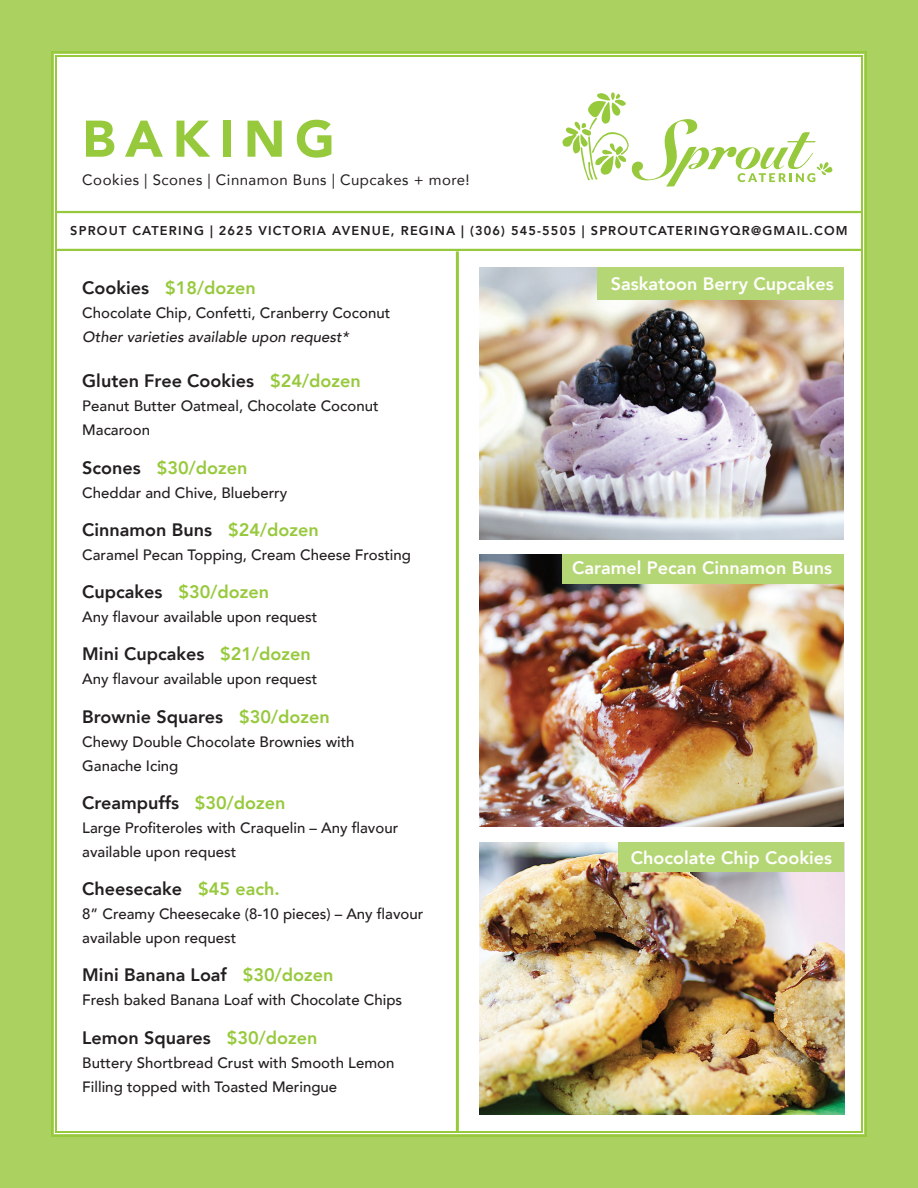
<style>
.page{position:relative;width:918px;height:1188px;background:#abd261}
.page>*{position:absolute;margin:0;border:0;box-sizing:border-box;transform-origin:0 0}
.t1{font:900 51px "Avenir";letter-spacing:.19em;color:#97c93c}
.t2{font:800 18px "Avenir";color:#231f20}
.t3{font:800 18px "Avenir";color:#fff}
.t4{font:800 18px "Avenir";color:#97c93c}
.t5{font:500 15px/24px "Avenir";color:#231f20}
.t6{font:15px "Avenir";letter-spacing:.03em;color:#231f20}
.t7{font:italic 500 15px "Avenir";color:#231f20}
.t8{font:800 12.75px "Avenir";letter-spacing:.09em;color:#231f20}
.s1{color:#231f20}
.s2{color:#97c93c}
</style>
<div class="page">
<div style="left:51px;top:51px;width:816px;height:1086px;background:#fff"></div>
<hr style="left:56px;top:211px;width:806px;height:2px;background:#97c93c">
<hr style="left:56px;top:249px;width:806px;height:2px;background:#97c93c">
<hr style="left:456px;top:251px;width:3px;height:881px;background:#97c93c">
<svg style="left:560px;top:91px;width:273px;height:96px;background:#eef6df"></svg>
<img style="left:479px;top:267px;width:364px;height:272px">
<img style="left:479px;top:555px;width:364px;height:272px">
<img style="left:480px;top:842px;width:364px;height:273px">
<div style="left:597px;top:267px;width:246px;height:33px;background:#b5d674"></div>
<div style="left:562px;top:555px;width:281px;height:29px;background:#b5d674"></div>
<div style="left:619px;top:842px;width:225px;height:30px;background:#b5d674"></div>
<h1 class="t1" style="left:82px;top:95px;width:254px">BAKING</h1>
<p class="t6" style="left:82px;top:168px;width:389px">Cookies | Scones | Cinnamon Buns | Cupcakes + more!</p>
<p class="t8" style="left:70px;top:221px;width:779px">SPROUT CATERING | 2625 VICTORIA AVENUE, REGINA | (306) 545-5505 | SPROUTCATERINGYQR@GMAIL.COM</p>
<p class="t4" style="left:82px;top:274px;width:175px"><span class="s1">Cookies</span> $18/dozen</p>
<p class="t5" style="left:82px;top:300px;width:309px">Chocolate Chip, Confetti, Cranberry Coconut</p>
<p class="t7" style="left:82px;top:328px;width:268px">Other varieties available upon request*</p>
<p class="t2" style="left:82px;top:367px;width:280px">Gluten Free Cookies <span class="s2">$24/dozen</span></p>
<p class="t5" style="left:82px;top:393px;width:298px">Peanut Butter Oatmeal, Chocolate Coconut<br>Macaroon</p>
<p class="t4" style="left:82px;top:453px;width:167px"><span class="s1">Scones</span> $30/dozen</p>
<p class="t5" style="left:82px;top:480px;width:207px">Cheddar and Chive, Blueberry</p>
<p class="t2" style="left:82px;top:516px;width:238px">Cinnamon Buns <span class="s2">$24/dozen</span></p>
<p class="t5" style="left:82px;top:542px;width:330px">Caramel Pecan Topping, Cream Cheese Frosting</p>
<p class="t4" style="left:82px;top:578px;width:188px"><span class="s1">Cupcakes</span> $30/dozen</p>
<p class="t5" style="left:82px;top:604px;width:237px">Any flavour available upon request</p>
<p class="t2" style="left:82px;top:640px;width:230px">Mini Cupcakes <span class="s2">$21/dozen</span></p>
<p class="t5" style="left:82px;top:666px;width:237px">Any flavour available upon request</p>
<p class="t2" style="left:82px;top:702px;width:249px">Brownie Squares <span class="s2">$30/dozen</span></p>
<p class="t5" style="left:82px;top:729px;width:274px">Chewy Double Chocolate Brownies with<br>Ganache Icing</p>
<p class="t2" style="left:82px;top:789px;width:205px">Creampuffs <span class="s2">$30/dozen</span></p>
<p class="t5" style="left:82px;top:815px;width:317px">Large Profiteroles with Craquelin – Any flavour available upon request</p>
<p class="t2" style="left:82px;top:875px;width:199px">Cheesecake <span class="s2">$45 each.</span></p>
<p class="t5" style="left:82px;top:901px;width:343px">8” Creamy Cheesecake (8-10 pieces) – Any flavour available upon request</p>
<p class="t2" style="left:82px;top:961px;width:253px">Mini Banana Loaf <span class="s2">$30/dozen</span></p>
<p class="t5" style="left:82px;top:987px;width:321px">Fresh baked Banana Loaf with Chocolate Chips</p>
<p class="t2" style="left:82px;top:1023px;width:237px">Lemon Squares <span class="s2">$30/dozen</span></p>
<p class="t5" style="left:82px;top:1050px;width:314px">Buttery Shortbread Crust with Smooth Lemon<br>Filling topped with Toasted Meringue</p>
<p class="t3" style="left:611px;top:270px;width:224px">Saskatoon Berry Cupcakes</p>
<p class="t3" style="left:572px;top:554px;width:261px">Caramel Pecan Cinnamon Buns</p>
<p class="t3" style="left:631px;top:843px;width:203px">Chocolate Chip Cookies</p>
</div>
